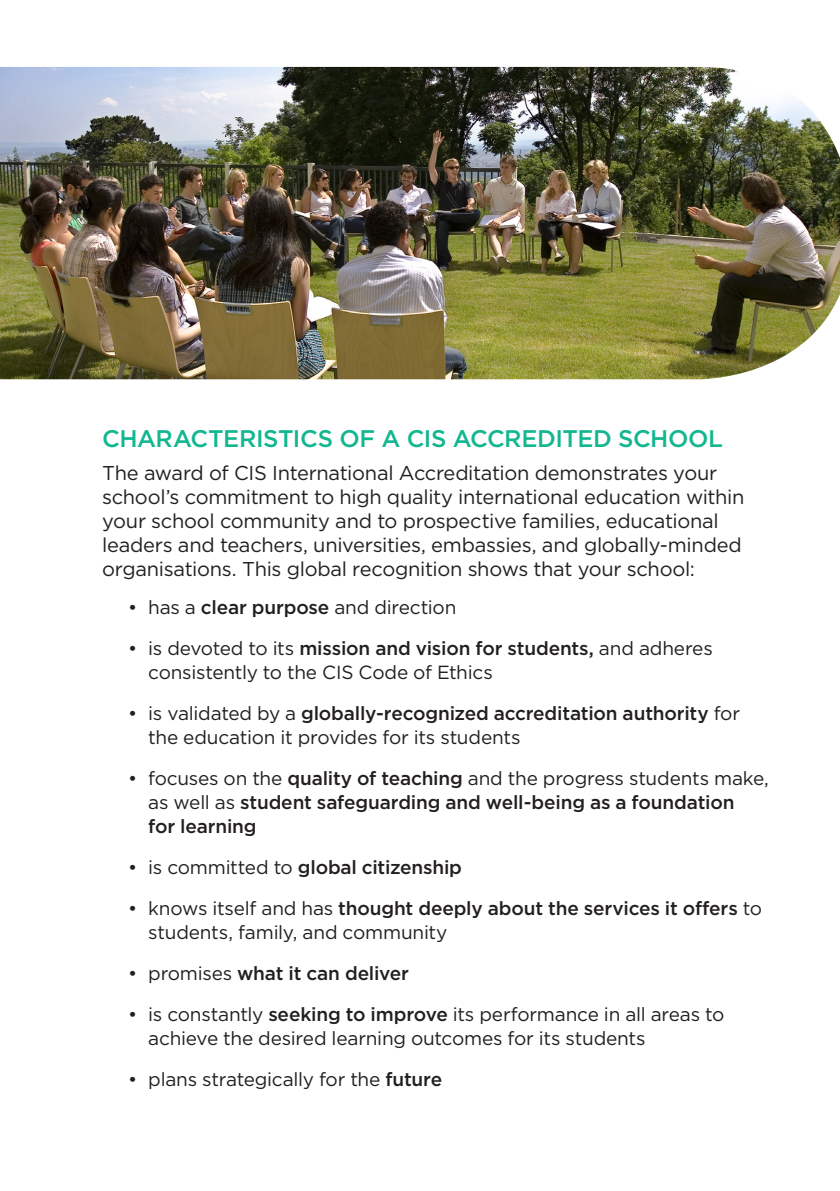
<style>
.page{position:relative;width:840px;height:1191px;background:#fff}
.page>*{position:absolute;margin:0;border:0;box-sizing:border-box;transform-origin:0 0}
.t1{font:500 24px "Gotham";letter-spacing:-.02em;color:#12b790}
.t2{font:20px/24px "Gotham";letter-spacing:-.015em;color:#231f20}
.t3{font:19px/24px "Gotham";letter-spacing:-.01em;color:#231f20}
.t4{font:500 19px/24px "Gotham";letter-spacing:-.01em;color:#231f20}
.s1{font-weight:500}
.s2{font-weight:400}
</style>
<div class="page">
<img style="left:0;top:67px;width:839px;height:312px">
<p class="t1" style="left:102px;top:423px;width:622px">CHARACTERISTICS OF A CIS ACCREDITED SCHOOL</p>
<p class="t2" style="left:102px;top:460px;width:643px">The award of CIS International Accreditation demonstrates your school’s commitment to high quality international education within your school community and to prospective families, educational leaders and teachers, universities, embassies, and globally-minded organisations. This global recognition shows that your school:</p>
<p class="t3" style="left:128px;top:595px;width:329px">• has a <span class="s1">clear purpose</span> and direction</p>
<p class="t3" style="left:148px;top:636px;width:565px;text-indent:-20px">• is devoted to its <span class="s1">mission and vision for students,</span> and adheres consistently to the CIS Code of Ethics</p>
<p class="t3" style="left:148px;top:701px;width:593px;text-indent:-20px">• is validated by a <span class="s1">globally-recognized accreditation authority</span> for the education it provides for its students</p>
<p class="t4" style="left:148px;top:766px;width:622px;text-indent:-20px"><span class="s2">• focuses on the</span> quality of teaching <span class="s2">and the progress students make, as well as</span> student safeguarding and well-being as a foundation<br>for learning</p>
<p class="t4" style="left:128px;top:855px;width:335px"><span class="s2">• is committed to</span> global citizenship</p>
<p class="t3" style="left:148px;top:896px;width:615px;text-indent:-20px">• knows itself and has <span class="s1">thought deeply about the services it offers</span> to students, family, and community</p>
<p class="t4" style="left:128px;top:961px;width:282px"><span class="s2">• promises</span> what it can deliver</p>
<p class="t3" style="left:148px;top:1002px;width:577px;text-indent:-20px">• is constantly <span class="s1">seeking to improve</span> its performance in all areas to achieve the desired learning outcomes for its students</p>
<p class="t3" style="left:128px;top:1067px;width:315px">• plans strategically for the <span class="s1">future</span></p>
</div>
